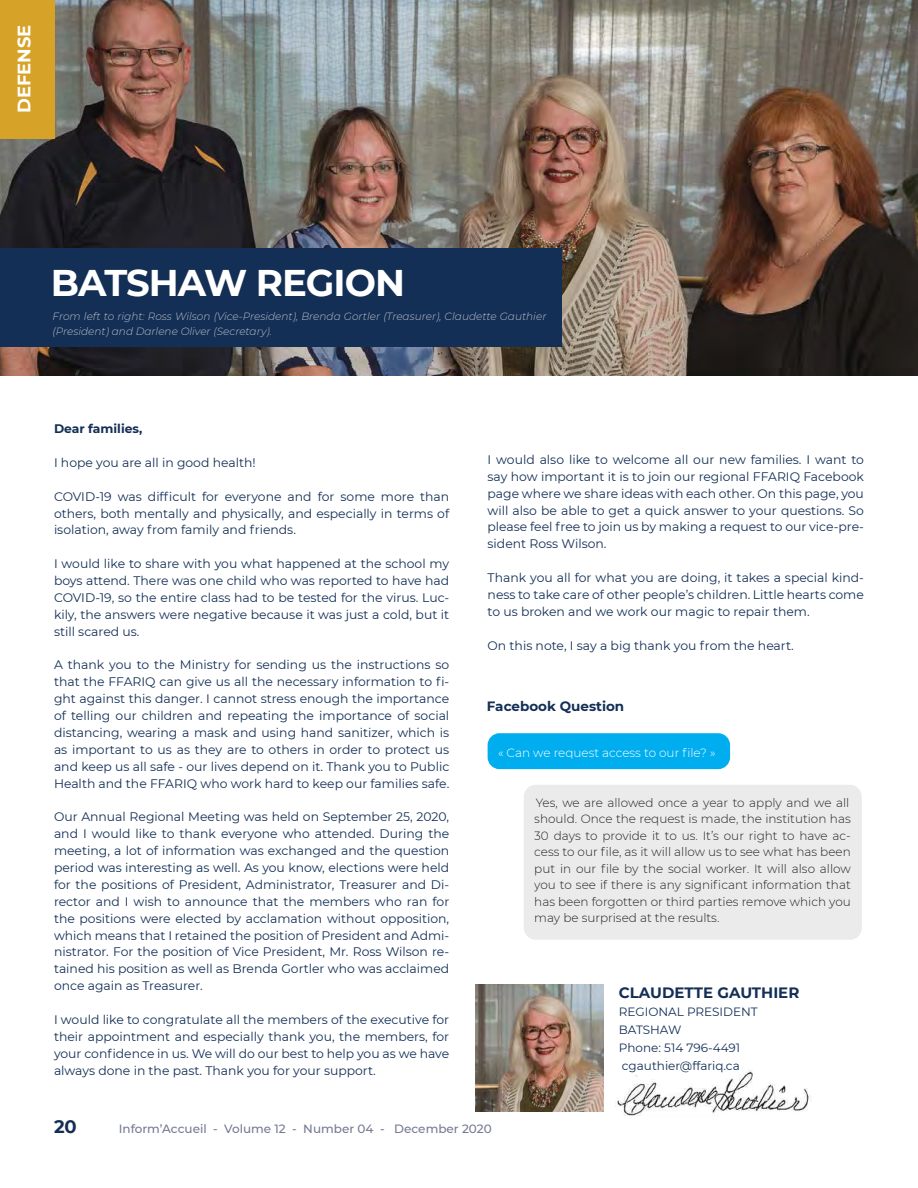
<style>
.page{position:relative;width:918px;height:1188px;background:#fff}
.page>*{position:absolute;margin:0;border:0;box-sizing:border-box;transform-origin:0 0}
.t1{font:700 37.05px "Montserrat";letter-spacing:-.025em;color:#fff}
.t2{font:700 18px "Montserrat";color:#fff}
.t3{font:700 18px "Montserrat";color:#132f55}
.t4{font:700 15px "Montserrat";color:#132f55}
.t5{font:700 13.5px "Montserrat";color:#132f55}
.t6{font:12.3px/17px "Montserrat";color:#132f55;text-align:justify}
.t7{font:700 12.3px "Montserrat";color:#132f55}
.t8{font:300 12px/16.5px "Montserrat";color:#231f20}
.t9{font:12px/18px "Montserrat";color:#132f55}
.t10{font:500 12px "Montserrat";color:#757993}
.t11{font:300 12px "Montserrat";color:#fff}
.t12{font:italic 300 10.5px/15px "Montserrat";color:#bcbecb}
</style>
<div class="page">
<img style="left:616px;top:1070px;width:196px;height:46px">
<img style="left:475px;top:985px;width:128px;height:126px">
<img style="left:0;top:0;width:918px;height:376px">
<div style="left:493px;top:738px;width:232px;height:26px;background:#00aeef;border-radius:7px"></div>
<div style="left:488px;top:733px;width:242px;height:36px;border:10px solid #00aeef;border-radius:7px"></div>
<div style="left:529px;top:790px;width:328px;height:145px;background:#ebebeb;border-radius:7px"></div>
<div style="left:524px;top:785px;width:338px;height:155px;border:10px solid #ebebeb;border-radius:7px"></div>
<div style="left:0;top:249px;width:562px;height:98px;background:#132f55"></div>
<div style="left:0;top:0;width:54px;height:138px;background:#d6a227"></div>
<h2 class="t2" style="left:11px;top:113px;width:90px;rotate:-90deg">DEFENSE</h2>
<h1 class="t1" style="left:51px;top:256px;width:356px">BATSHAW REGION</h1>
<p class="t12" style="left:53px;top:308px;width:495px">From left to right: Ross Wilson (Vice-President), Brenda Gortler (Treasurer), Claudette Gauthier (President) and Darlene Oliver (Secretary).</p>
<p class="t7" style="left:54px;top:420px;width:90px">Dear families,</p>
<p class="t6" style="left:54px;top:454px;width:203px">I hope you are all in good health!</p>
<p class="t6" style="left:54px;top:487px;width:397px">COVID-19 was difficult for everyone and for some more than others, both mentally and physically, and especially in terms of isolation, away from family and friends.</p>
<p class="t6" style="left:54px;top:555px;width:397px">I would like to share with you what happened at the school my boys attend. There was one child who was reported to have had COVID-19, so the entire class had to be tested for the virus. Luc&shy;kily, the answers were negative because it was just a cold, but it still scared us.</p>
<p class="t6" style="left:54px;top:656px;width:397px">A thank you to the Ministry for sending us the instructions so that the FFARIQ can give us all the necessary information to fi&shy;ght against this danger. I cannot stress enough the importance of telling our children and repeating the importance of social distancing, wearing a mask and using hand sanitizer, which is as important to us as they are to others in order to protect us and keep us all safe - our lives depend on it. Thank you to Public Health and the FFARIQ who work hard to keep our families safe.</p>
<p class="t6" style="left:54px;top:808px;width:397px">Our Annual Regional Meeting was held on September 25, 2020, and I would like to thank everyone who attended. During the meeting, a lot of information was exchanged and the question period was interesting as well. As you know, elections were held for the positions of President, Administrator, Treasurer and Di&shy;rector and I wish to announce that the members who ran for the positions were elected by acclamation without opposition, which means that I retained the position of President and Admi&shy;nistrator. For the position of Vice President, Mr. Ross Wilson re&shy;tained his position as well as Brenda Gortler who was acclaimed once again as Treasurer.</p>
<p class="t6" style="left:54px;top:1011px;width:397px">I would like to congratulate all the members of the executive for their appointment and especially thank you, the members, for your confidence in us. We will do our best to help you as we have always done in the past. Thank you for your support.</p>
<p class="t6" style="left:488px;top:451px;width:378px">I would also like to welcome all our new families. I want to say how important it is to join our regional FFARIQ Facebook page where we share ideas with each other. On this page, you will also be able to get a quick answer to your questions. So please feel free to join us by making a request to our vice-pre&shy;sident Ross Wilson.</p>
<p class="t6" style="left:488px;top:569px;width:378px">Thank you all for what you are doing, it takes a special kind&shy;ness to take care of other people’s children. Little hearts come to us broken and we work our magic to repair them.</p>
<p class="t6" style="left:488px;top:636px;width:308px">On this note, I say a big thank you from the heart.</p>
<p class="t5" style="left:487px;top:696px;width:139px">Facebook Question</p>
<p class="t11" style="left:498px;top:744px;width:219px">« Can we request access to our file? »</p>
<p class="t8" style="left:534px;top:794px;width:318px">Yes, we are allowed once a year to apply and we all should. Once the request is made, the institution has 30 days to provide it to us. It’s our right to have ac&shy;cess to our file, as it will allow us to see what has been put in our file by the social worker. It will also allow you to see if there is any significant information that has been forgotten or third parties remove which you may be surprised at the results.</p>
<p class="t4" style="left:619px;top:981px;width:182px">CLAUDETTE GAUTHIER</p>
<p class="t9" style="left:619px;top:1002px;width:140px">REGIONAL PRESIDENT<br>BATSHAW<br>Phone: 514 796-4491 cgauthier@ffariq.ca</p>
<h2 class="t3" style="left:54px;top:1114px;width:24px">20</h2>
<p class="t10" style="left:119px;top:1120px;width:374px">Inform’Accueil - Volume 12 - Number 04 - December 2020</p>
</div>
